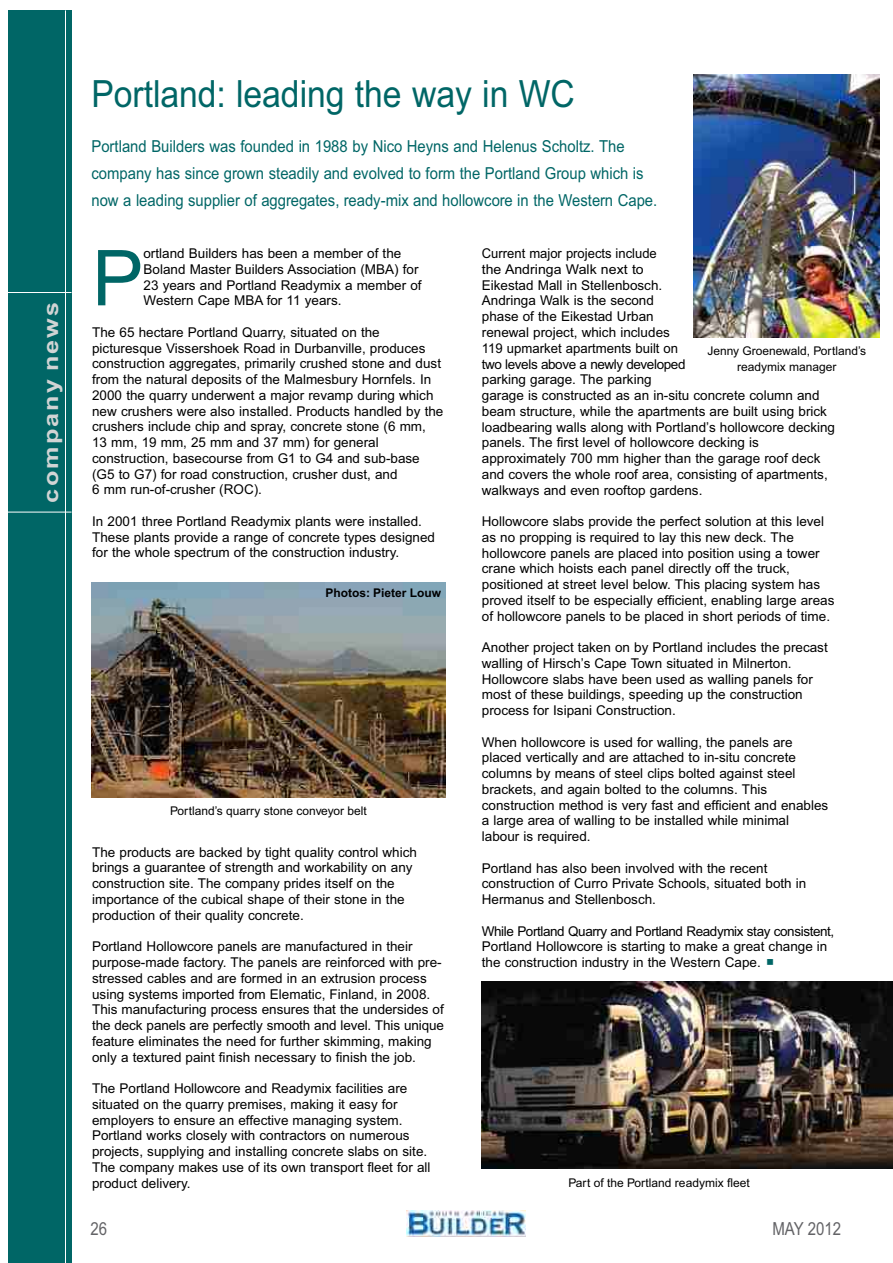
<style>
.page{position:relative;width:893px;height:1263px;background:#fff}
.page>*{position:absolute;margin:0;border:0;box-sizing:border-box;transform-origin:0 0}
.t1{font:77.25px "Arial";color:#066}
.t2{font:37.5px "Arial";letter-spacing:-.005em;color:#066;scale:.9 1}
.t3{font:700 21px "Arial";letter-spacing:.085em;color:#d1d4d4;scale:1.2 1}
.t4{font:18px "Arial";color:#636366;scale:.83 1}
.t5{font:16.5px/27px "Arial";color:#066;scale:.9 1}
.t6{font:13.5px/15.8px "Arial";color:#000}
.t7{font:12px/15.8px "Arial";color:#000;text-align:center}
.t8{font:700 12px "Arial";color:#000}
.s1{font-family:"Arial Unicode MS";color:#066}
</style>
<div class="page">
<img style="left:406px;top:1210px;width:120px;height:27px">
<div style="left:8px;top:10px;width:63px;height:1253px;background:#066"></div>
<hr style="left:8px;top:512px;width:63px;height:1px;background:#fff">
<hr style="left:65px;top:10px;width:1px;height:1253px;background:#fff">
<div style="left:0;top:0;width:71px;height:293px;background:#066"></div>
<img style="left:92px;top:582px;width:353px;height:215px">
<img style="left:694px;top:74px;width:185px;height:263px">
<img style="left:481px;top:981px;width:412px;height:188px">
<h3 class="t3" style="left:43px;top:503px;width:169px;rotate:-90deg">company news</h3>
<h2 class="t2" style="left:91px;top:79px;width:539px">Portland: leading the way in WC</h2>
<p class="t5" style="left:91px;top:134px;width:630px">Portland Builders was founded in 1988 by Nico Heyns and Helenus Scholtz. The company has since grown steadily and evolved to form the Portland Group which is now a leading supplier of aggregates, ready-mix and hollowcore in the Western Cape.</p>
<h1 class="t1" style="left:92px;top:249px;width:53px">P</h1>
<p class="t6" style="left:143px;top:247px;width:280px">ortland Builders has been a member of the Boland Master Builders Association (MBA) for 23 years and Portland Readymix a member of Western Cape MBA for 11 years.</p>
<p class="t6" style="left:92px;top:325px;width:353px">The 65 hectare Portland Quarry, situated on the picturesque Vissershoek Road in Durbanville, produces construction aggregates, primarily crushed stone and dust from the natural deposits of the Malmesbury Hornfels. In 2000 the quarry underwent a major revamp during which new crushers were also installed. Products handled by the crushers include chip and spray, concrete stone (6 mm, 13 mm, 19 mm, 25 mm and 37 mm) for general construction, basecourse from G1 to G4 and sub-base (G5 to G7) for road construction, crusher dust, and<br>6 mm run-of-crusher (ROC).</p>
<p class="t6" style="left:92px;top:514px;width:344px">In 2001 three Portland Readymix plants were installed.<br>These plants provide a range of concrete types designed for the whole spectrum of the construction industry.</p>
<p class="t8" style="left:325px;top:588px;width:117px">Photos: Pieter Louw</p>
<p class="t7" style="left:170px;top:804px;width:198px">Portland’s quarry stone conveyor belt</p>
<p class="t6" style="left:92px;top:845px;width:326px">The products are backed by tight quality control which brings a guarantee of strength and workability on any construction site. The company prides itself on the importance of the cubical shape of their stone in the production of their quality concrete.</p>
<p class="t6" style="left:92px;top:940px;width:353px">Portland Hollowcore panels are manufactured in their purpose-made factory. The panels are reinforced with pre&shy;stressed cables and are formed in an extrusion process using systems imported from Elematic, Finland, in 2008.<br>This manufacturing process ensures that the undersides of the deck panels are perfectly smooth and level. This unique feature eliminates the need for further skimming, making only a textured paint finish necessary to finish the job.</p>
<p class="t6" style="left:92px;top:1082px;width:340px">The Portland Hollowcore and Readymix facilities are situated on the quarry premises, making it easy for employers to ensure an effective managing system.<br>Portland works closely with contractors on numerous projects, supplying and installing concrete slabs on site.<br>The company makes use of its own transport fleet for all product delivery.</p>
<p class="t6" style="left:482px;top:247px;width:355px">Current major projects include<br>the Andringa Walk next to<br>Eikestad Mall in Stellenbosch.<br>Andringa Walk is the second<br>phase of the Eikestad Urban<br>renewal project, which includes<br>119 upmarket apartments built on<br>two levels above a newly developed<br>parking garage. The parking<br>garage is constructed as an in-situ concrete column and beam structure, while the apartments are built using brick loadbearing walls along with Portland’s hollowcore decking panels. The first level of hollowcore decking is approximately 700 mm higher than the garage roof deck and covers the whole roof area, consisting of apartments, walkways and even rooftop gardens.</p>
<p class="t6" style="left:482px;top:515px;width:354px">Hollowcore slabs provide the perfect solution at this level as no propping is required to lay this new deck. The hollowcore panels are placed into position using a tower crane which hoists each panel directly off the truck, positioned at street level below. This placing system has proved itself to be especially efficient, enabling large areas of hollowcore panels to be placed in short periods of time.</p>
<p class="t6" style="left:482px;top:641px;width:347px">Another project taken on by Portland includes the precast walling of Hirsch’s Cape Town situated in Milnerton.<br>Hollowcore slabs have been used as walling panels for most of these buildings, speeding up the construction process for Isipani Construction.</p>
<p class="t6" style="left:482px;top:735px;width:348px">When hollowcore is used for walling, the panels are placed vertically and are attached to in-situ concrete columns by means of steel clips bolted against steel brackets, and again bolted to the columns. This construction method is very fast and efficient and enables a large area of walling to be installed while minimal labour is required.</p>
<p class="t6" style="left:482px;top:861px;width:326px">Portland has also been involved with the recent construction of Curro Private Schools, situated both in<br>Hermanus and Stellenbosch.</p>
<p class="t6" style="left:482px;top:924px;width:354px">While Portland Quarry and Portland Readymix stay consistent,<br>Portland Hollowcore is starting to make a great change in the construction industry in the Western Cape. <span class="s1">■</span></p>
<p class="t7" style="left:707px;top:344px;width:160px">Jenny Groenewald, Portland’s readymix manager</p>
<p class="t7" style="left:568px;top:1175px;width:183px">Part of the Portland readymix fleet</p>
<h3 class="t4" style="left:91px;top:1221px;width:22px">26</h3>
<h3 class="t4" style="left:772px;top:1221px;width:84px">MAY 2012</h3>
</div>
